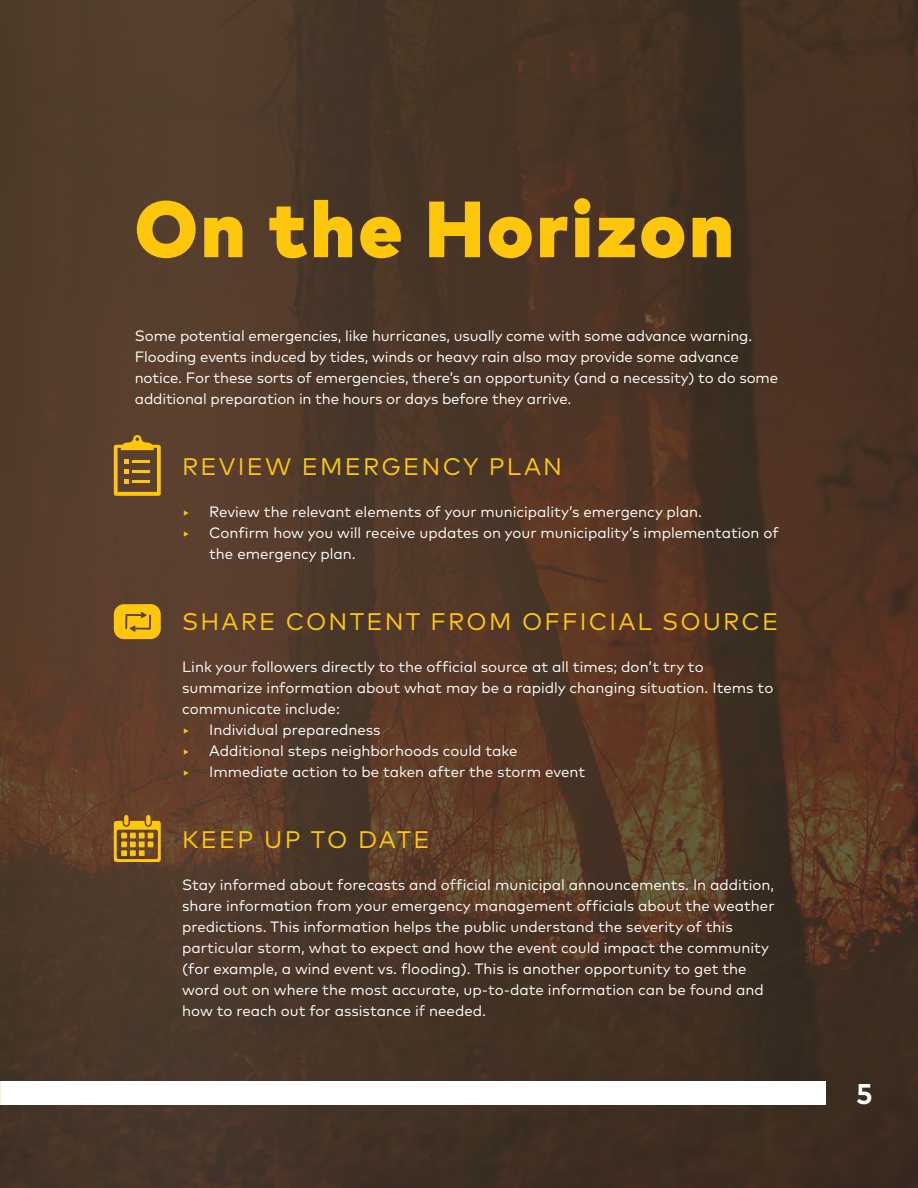
<style>
.page{position:relative;width:918px;height:1188px;background:#fff}
.page>*{position:absolute;margin:0;border:0;box-sizing:border-box;transform-origin:0 0}
.t1{font:900 79.5px "Mark Pro";letter-spacing:.04em;color:#fec70c}
.t2{font:700 28.5px "Mark Pro";color:#fff}
.t3{font:24px "Mark Pro";letter-spacing:.09em;color:#fec70c}
.t4{font:15px/21px "Mark Pro";color:#fff}
.t5{font:15px "Mark Pro";color:#fec70c}
</style>
<div class="page">
<img style="left:0;top:0;width:918px;height:1188px">
<div style="left:0;top:1081px;width:826px;height:23px;background:#fff"></div>
<svg style="left:114px;top:435px;width:47px;height:61px;background:#987221"></svg>
<svg style="left:114px;top:821px;width:47px;height:41px;background:#b6881a"></svg>
<svg style="left:124px;top:815px;width:4px;height:10px"></svg>
<div style="left:146px;top:815px;width:5px;height:10px;background:#fec70c;border-radius:2px"></div>
<svg style="left:114px;top:604px;width:47px;height:35px;background:#e5b210"></svg>
<h1 class="t1" style="left:135px;top:168px;width:601px">On the Horizon</h1>
<p class="t4" style="left:135px;top:324px;width:645px">Some potential emergencies, like hurricanes, usually come with some advance warning.<br>Flooding events induced by tides, winds or heavy rain also may provide some advance notice. For these sorts of emergencies, there’s an opportunity (and a necessity) to do some additional preparation in the hours or days before they arrive.</p>
<h3 class="t3" style="left:182px;top:448px;width:382px">REVIEW EMERGENCY PLAN</h3>
<p class="t5" style="left:182px;top:500px;width:9px">‣</p>
<p class="t4" style="left:209px;top:500px;width:494px">Review the relevant elements of your municipality’s emergency plan.</p>
<p class="t5" style="left:182px;top:521px;width:9px">‣</p>
<p class="t4" style="left:209px;top:521px;width:571px">Confirm how you will receive updates on your municipality’s implementation of the emergency plan.</p>
<h3 class="t3" style="left:182px;top:603px;width:598px">SHARE CONTENT FROM OFFICIAL SOURCE</h3>
<p class="t4" style="left:182px;top:655px;width:593px">Link your followers directly to the official source at all times; don’t try to summarize information about what may be a rapidly changing situation. Items to communicate include:</p>
<p class="t5" style="left:182px;top:718px;width:9px">‣</p>
<p class="t4" style="left:209px;top:718px;width:173px">Individual preparedness</p>
<p class="t5" style="left:182px;top:739px;width:9px">‣</p>
<p class="t4" style="left:209px;top:739px;width:310px">Additional steps neighborhoods could take</p>
<p class="t5" style="left:182px;top:760px;width:9px">‣</p>
<p class="t4" style="left:209px;top:760px;width:378px">Immediate action to be taken after the storm event</p>
<h3 class="t3" style="left:182px;top:821px;width:249px">KEEP UP TO DATE</h3>
<p class="t4" style="left:182px;top:873px;width:594px">Stay informed about forecasts and official municipal announcements. In addition, share information from your emergency management officials about the weather predictions. This information helps the public understand the severity of this particular storm, what to expect and how the event could impact the community (for example, a wind event vs. flooding). This is another opportunity to get the word out on where the most accurate, up-to-date information can be found and how to reach out for assistance if needed.</p>
<h2 class="t2" style="left:856px;top:1072px;width:18px">5</h2>
</div>
